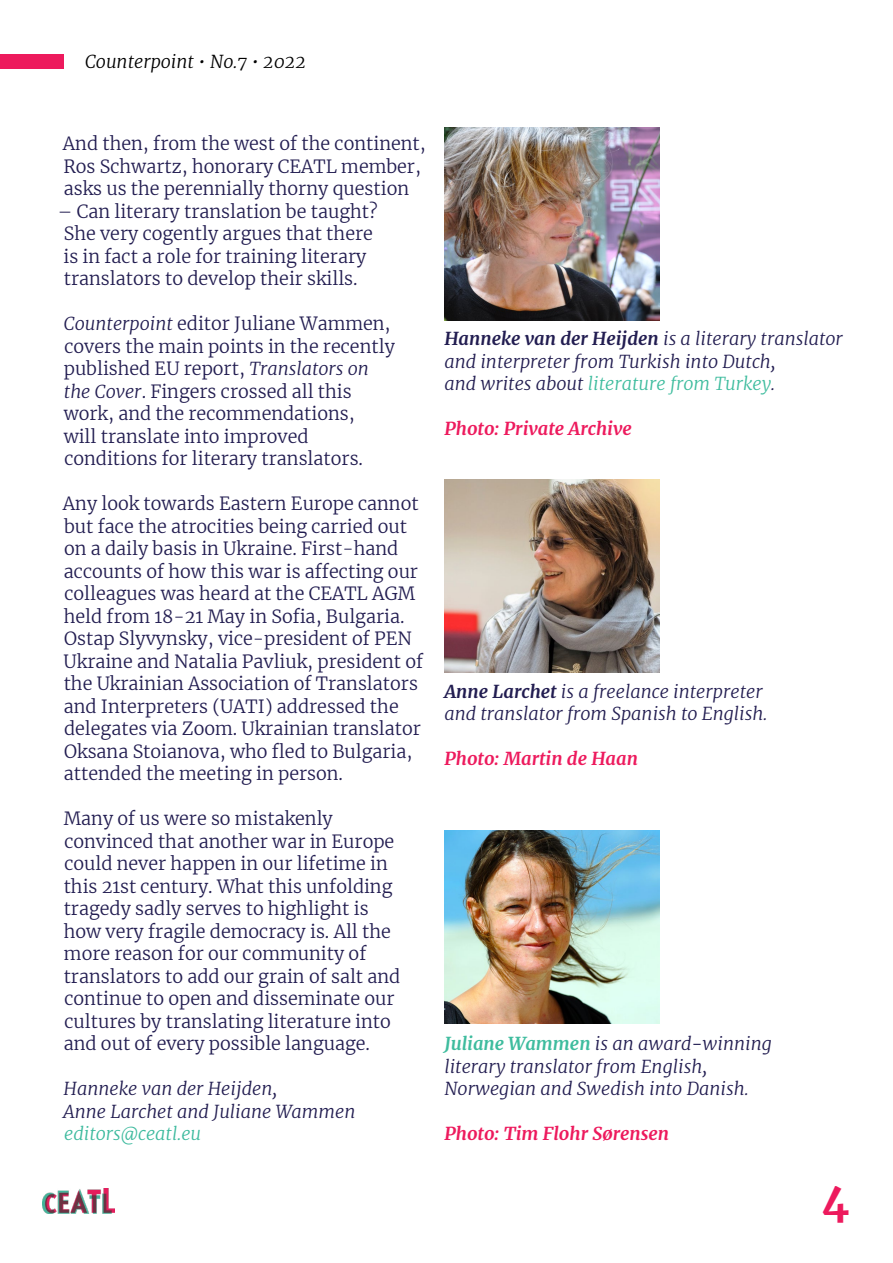
<style>
.page{position:relative;width:893px;height:1263px;background:#fff}
.page>*{position:absolute;margin:0;border:0;box-sizing:border-box;transform-origin:0 0}
.t1{font:700 42px "Merriweather";color:#ed1a5d}
.t2{font:300 18px/22.5px "Merriweather";color:#221d51}
.t3{font:italic 300 18px/22.5px "Merriweather";color:#221d51}
.t4{font:italic 700 18px "Merriweather";color:#ed1a5d}
.t5{font:italic 300 18px "Merriweather";color:#000}
.t6{font:italic 300 18px "Merriweather";color:#3dba9e}
.s1{font-style:italic}
.s2{font-weight:700}
.s3{color:#3ebc9e}
.s4{font-weight:700;color:#3ebc9e}
</style>
<div class="page">
<div style="left:0;top:54px;width:63px;height:14px;background:#ed1a5d"></div>
<img style="left:43px;top:1189px;width:71px;height:25px">
<img style="left:444px;top:831px;width:216px;height:193px">
<img style="left:444px;top:479px;width:216px;height:193px">
<img style="left:444px;top:128px;width:216px;height:193px">
<p class="t5" style="left:85px;top:48px;width:222px">Counterpoint • No.7 • 2022</p>
<p class="t2" style="left:63px;top:132px;width:364px">And then, from the west of the continent,<br>Ros Schwartz, honorary CEATL member, asks us the perennially thorny question</p>
<p class="t2" style="left:64px;top:199px;width:316px;text-indent:-6px">– Can literary translation be taught?<br>She very cogently argues that there is in fact a role for training literary translators to develop their skills.</p>
<p class="t2" style="left:64px;top:312px;width:333px"><span class="s1">Counterpoint</span> editor Juliane Wammen, covers the main points in the recently published EU report, <span class="s1">Translators on the Cover</span>. Fingers crossed all this work, and the recommendations,<br>will translate into improved conditions for literary translators.</p>
<p class="t2" style="left:63px;top:492px;width:362px">Any look towards Eastern Europe cannot but face the atrocities being carried out on a daily basis in Ukraine. First-hand accounts of how this war is affecting our colleagues was heard at the CEATL AGM held from 18-21 May in Sofia, Bulgaria.<br>Ostap Slyvynsky, vice-president of PEN Ukraine and Natalia Pavliuk, president of the Ukrainian Association of Translators and Interpreters (UATI) addressed the delegates via Zoom. Ukrainian translator Oksana Stoianova, who fled to Bulgaria, attended the meeting in person.</p>
<p class="t2" style="left:64px;top:807px;width:338px">Many of us were so mistakenly convinced that another war in Europe could never happen in our lifetime in this 21st century. What this unfolding tragedy sadly serves to highlight is how very fragile democracy is. All the more reason for our community of translators to add our grain of salt and continue to open and disseminate our cultures by translating literature into and out of every possible language.</p>
<p class="t3" style="left:63px;top:1077px;width:294px">Hanneke van der Heijden,<br>Anne Larchet and Juliane Wammen</p>
<p class="t6" style="left:64px;top:1121px;width:139px">editors@ceatl.eu</p>
<p class="t3" style="left:444px;top:327px;width:400px"><span class="s2">Hanneke van der Heijden</span> is a literary translator and interpreter from Turkish into Dutch,<br>and writes about <span class="s3">literature from Turkey</span>.</p>
<p class="t4" style="left:444px;top:416px;width:189px">Photo: Private Archive</p>
<p class="t3" style="left:444px;top:679px;width:325px"><span class="s2">Anne Larchet</span> is a freelance interpreter and translator from Spanish to English.</p>
<p class="t4" style="left:444px;top:746px;width:195px">Photo: Martin de Haan</p>
<p class="t3" style="left:444px;top:1032px;width:329px"><span class="s4">Juliane Wammen</span> is an award-winning literary translator from English,<br>Norwegian and Swedish into Danish.</p>
<p class="t4" style="left:444px;top:1121px;width:226px">Photo: Tim Flohr Sørensen</p>
<h1 class="t1" style="left:822px;top:1173px;width:29px">4</h1>
</div>
